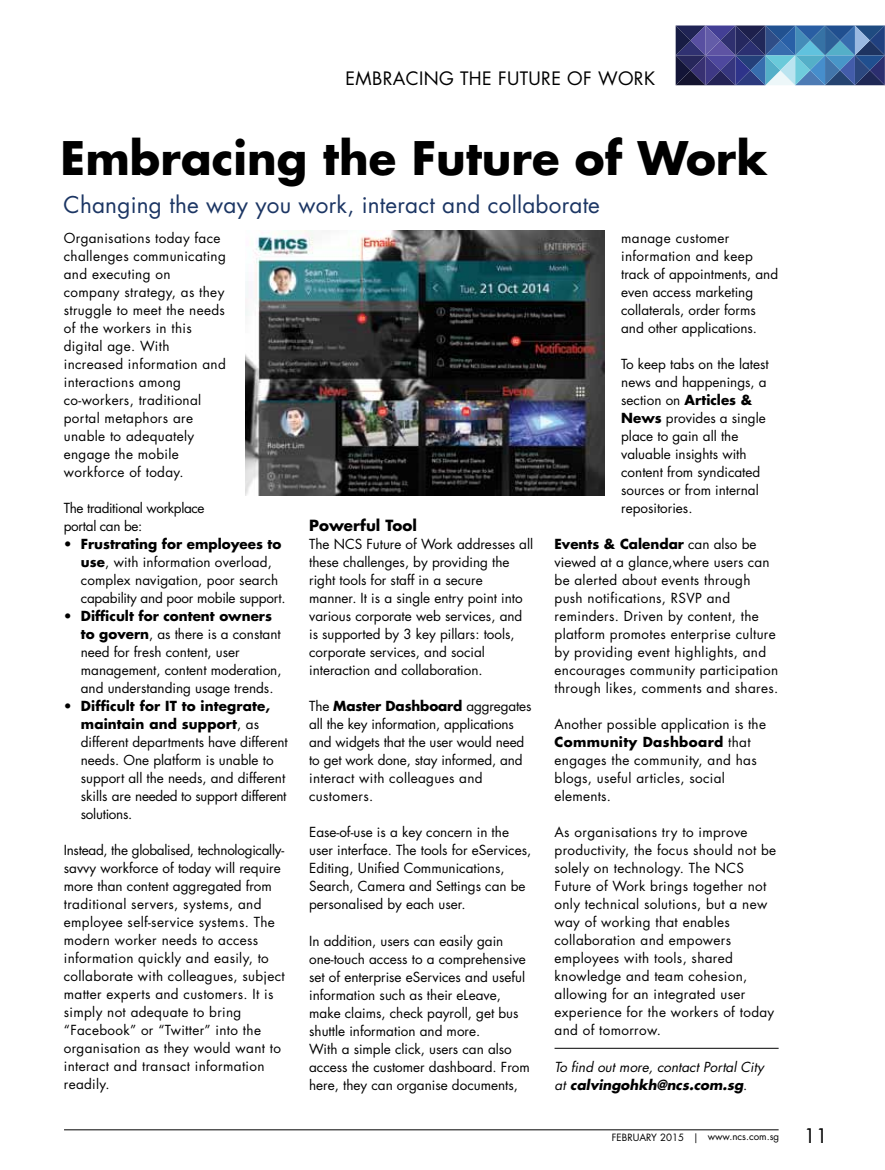
<style>
.page{position:relative;width:885px;height:1170px;background:#fff}
.page>*{position:absolute;margin:0;border:0;box-sizing:border-box;transform-origin:0 0}
.t1{font:700 45px "Futura";color:#000}
.t2{font:22.5px "Futura";letter-spacing:.01em;color:#1c3664}
.t3{font:19.5px "Futura";color:#000}
.t4{font:18px "Futura";letter-spacing:.02em;color:#000}
.t5{font:700 15px "Futura";color:#000}
.t6{font:13.5px/18px "Futura";color:#000}
.t7{font:13.5px/18px "Futura";letter-spacing:.025em;color:#000}
.t8{font:italic 13.5px/18px "Futura";color:#000}
.t9{font:13.5px/18px "Futura";letter-spacing:-.025em;color:#000}
.t10{font:9.75px "Futura";color:#000}
.s1{font-weight:700}
.s2{font-style:normal}
</style>
<div class="page">
<svg style="left:675px;top:26px;width:210px;height:59px;background:#456396"></svg>
<hr style="left:554px;top:1047px;width:224px;height:1px;background:#000">
<img style="left:246px;top:231px;width:358px;height:264px">
<hr style="left:64px;top:1129px;width:714px;height:1px;background:#000">
<h3 class="t4" style="left:345px;top:67px;width:73px">Embracing</h3>
<h3 class="t4" style="left:460px;top:67px;width:196px">th e Future of Work</h3>
<h1 class="t1" style="left:61px;top:129px;width:708px">Embracing the Future of Work</h1>
<h2 class="t2" style="left:64px;top:190px;width:538px">Changing the way you work, interact and collaborate</h2>
<p class="t7" style="left:64px;top:229px;width:164px">Organisations today face challenges communicating and executing on company strategy, as they struggle to meet the needs of the workers in this digital age. With increased information and interactions among co-workers, traditional portal metaphors are unable to adequately engage the mobile workforce of today.</p>
<p class="t9" style="left:64px;top:499px;width:142px">The traditional workplace portal can be:</p>
<p class="t6" style="left:81px;top:535px;width:206px;text-indent:-17px">• <span class="s1">Frustrating for employees to use</span>, with information overload, complex navigation, poor search capability and poor mobile support.</p>
<p class="t6" style="left:81px;top:607px;width:202px;text-indent:-17px">• <span class="s1">Difficult for content owners to govern</span>, as there is a constant need for fresh content, user management, content moderation, and understanding usage trends.</p>
<p class="t6" style="left:81px;top:697px;width:208px;text-indent:-17px">• <span class="s1">Difficult for IT to integrate, maintain and support</span>, as different departments have different needs. One platform is unable to support all the needs, and different skills are needed to support different solutions.</p>
<p class="t7" style="left:64px;top:841px;width:222px">Instead, the globalised, technologically&shy;savvy workforce of today will require more than content aggregated from traditional servers, systems, and employee self-service systems. The modern worker needs to access information quickly and easily, to collaborate with colleagues, subject matter experts and customers. It is simply not adequate to bring “Facebook” or “Twitter” into the organisation as they would want to interact and transact information readily.</p>
<p class="t5" style="left:309px;top:515px;width:109px">Powerful Tool</p>
<p class="t6" style="left:309px;top:535px;width:225px">The NCS Future of Work addresses all these challenges, by providing the right tools for staff in a secure manner. It is a single entry point into various corporate web services, and is supported by 3 key pillars: tools, corporate services, and social interaction and collaboration.</p>
<p class="t6" style="left:309px;top:697px;width:224px">The <span class="s1">Master Dashboard</span> aggregates all the key information, applications and widgets that the user would need to get work done, stay informed, and interact with colleagues and customers.</p>
<p class="t6" style="left:309px;top:823px;width:223px">Ease-of-use is a key concern in the user interface. The tools for eServices, Editing, Unified Communications, Search, Camera and Settings can be personalised by each user.</p>
<p class="t6" style="left:309px;top:931px;width:222px">In addition, users can easily gain one-touch access to a comprehensive set of enterprise eServices and useful information such as their eLeave, make claims, check payroll, get bus shuttle information and more.<br>With a simple click, users can also access the customer dashboard. From here, they can organise documents,</p>
<p class="t6" style="left:621px;top:229px;width:158px">manage customer information and keep track of appointments, and even access marketing collaterals, order forms and other applications.</p>
<p class="t6" style="left:621px;top:355px;width:149px">To keep tabs on the latest news and happenings, a section on <span class="s1">Articles &amp;<br>News</span> provides a single place to gain all the valuable insights with content from syndicated sources or from internal repositories.</p>
<p class="t7" style="left:554px;top:535px;width:225px"><span class="s1">Events &amp; Calendar</span> can also be viewed at a glance,where users can be alerted about events through push notifications, RSVP and reminders. Driven by content, the platform promotes enterprise culture by providing event highlights, and encourages community participation through likes, comments and shares.</p>
<p class="t7" style="left:554px;top:715px;width:213px">Another possible application is the<br><span class="s1">Community Dashboard</span> that engages the community, and has blogs, useful articles, social elements.</p>
<p class="t7" style="left:554px;top:823px;width:223px">As organisations try to improve productivity, the focus should not be solely on technology. The NCS<br>Future of Work brings together not only technical solutions, but a new way of working that enables collaboration and empowers employees with tools, shared knowledge and team cohesion, allowing for an integrated user experience for the workers of today and of tomorrow.</p>
<p class="t8" style="left:554px;top:1057px;width:211px">To find out more, contact Portal City at <span class="s1">calvingohkh@ncs.com.sg</span><span class="s2">.</span></p>
<p class="t10" style="left:612px;top:1130px;width:169px">february 2015 | www.ncs.com.sg</p>
<h3 class="t3" style="left:803px;top:1122px;width:26px">11</h3>
</div>
